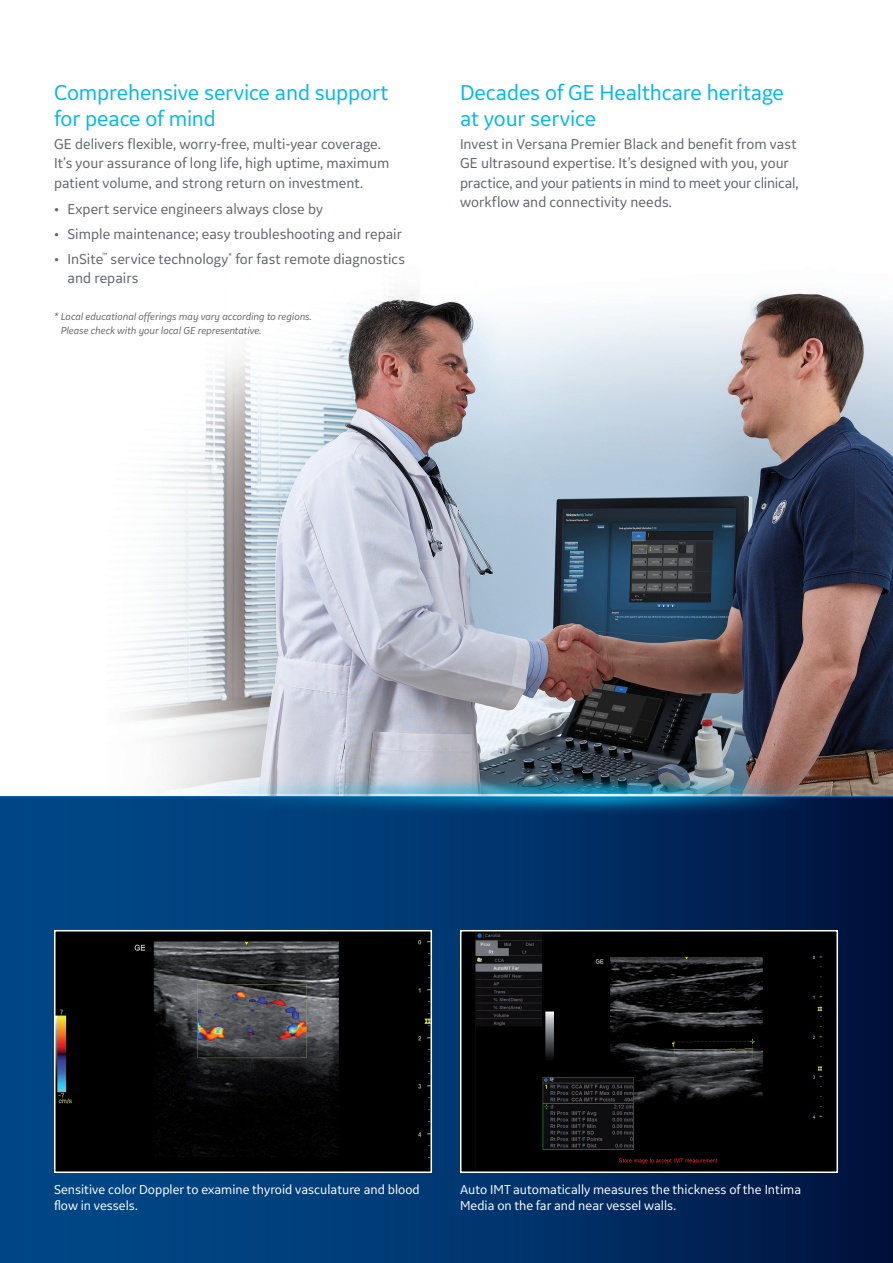
<style>
.page{position:relative;width:893px;height:1263px;background:#fff}
.page>*{position:absolute;margin:0;border:0;box-sizing:border-box;transform-origin:0 0}
.t1{font:22.5px/25.5px "GE Inspira Sans";letter-spacing:-.01em;color:#00b9ea}
.t2{font:15px/19.5px "GE Inspira Sans";color:#5f646c}
.t3{font:13.5px/16.5px "GE Inspira Sans";color:#fff}
.t4{font:italic 10.5px/13.5px "GE Inspira Sans";letter-spacing:-.005em;color:#5f646c}
</style>
<div class="page">
<img style="left:127px;top:293px;width:766px;height:503px">
<svg style="left:531px;top:796px;width:362px;height:467px;background:#001e4e"></svg>
<div style="left:0;top:796px;width:531px;height:467px;background:linear-gradient(to right,#00498a,#00366e)"></div>
<img style="left:57px;top:933px;width:372px;height:237px">
<div style="left:54px;top:930px;width:378px;height:243px;border:2px solid #fff"></div>
<div style="left:461px;top:931px;width:376px;height:241px;background:#000"></div>
<img style="left:476px;top:933px;width:346px;height:231px">
<div style="left:460px;top:930px;width:378px;height:243px;border:2px solid #fff"></div>
<img style="left:201px;top:774px;width:604px;height:43px">
<h1 class="t1" style="left:54px;top:80px;width:336px">Comprehensive service and support for peace of mind</h1>
<p class="t2" style="left:54px;top:133px;width:337px">GE delivers flexible, worry-free, multi-year coverage.<br>It’s your assurance of long life, high uptime, maximum patient volume, and strong return on investment.</p>
<p class="t2" style="left:54px;top:199px;width:271px">• Expert service engineers always close by</p>
<p class="t2" style="left:54px;top:224px;width:349px">• Simple maintenance; easy troubleshooting and repair</p>
<p class="t2" style="left:67px;top:249px;width:339px;text-indent:-13px">• InSite<sup>™</sup> service technology<sup>*</sup> for fast remote diagnostics and repairs</p>
<p class="t4" style="left:61px;top:309px;width:253px;text-indent:-7px">* Local educational offerings may vary according to regions.<br>Please check with your local GE representative.</p>
<h1 class="t1" style="left:460px;top:80px;width:326px">Decades of GE Healthcare heritage at your service</h1>
<p class="t2" style="left:460px;top:133px;width:340px">Invest in Versana Premier Black and benefit from vast GE ultrasound expertise. It’s designed with you, your practice, and your patients in mind to meet your clinical, workflow and connectivity needs.</p>
<p class="t3" style="left:54px;top:1181px;width:367px">Sensitive color Doppler to examine thyroid vasculature and blood flow in vessels.</p>
<p class="t3" style="left:460px;top:1181px;width:343px">Auto IMT automatically measures the thickness of the Intima<br>Media on the far and near vessel walls.</p>
</div>
